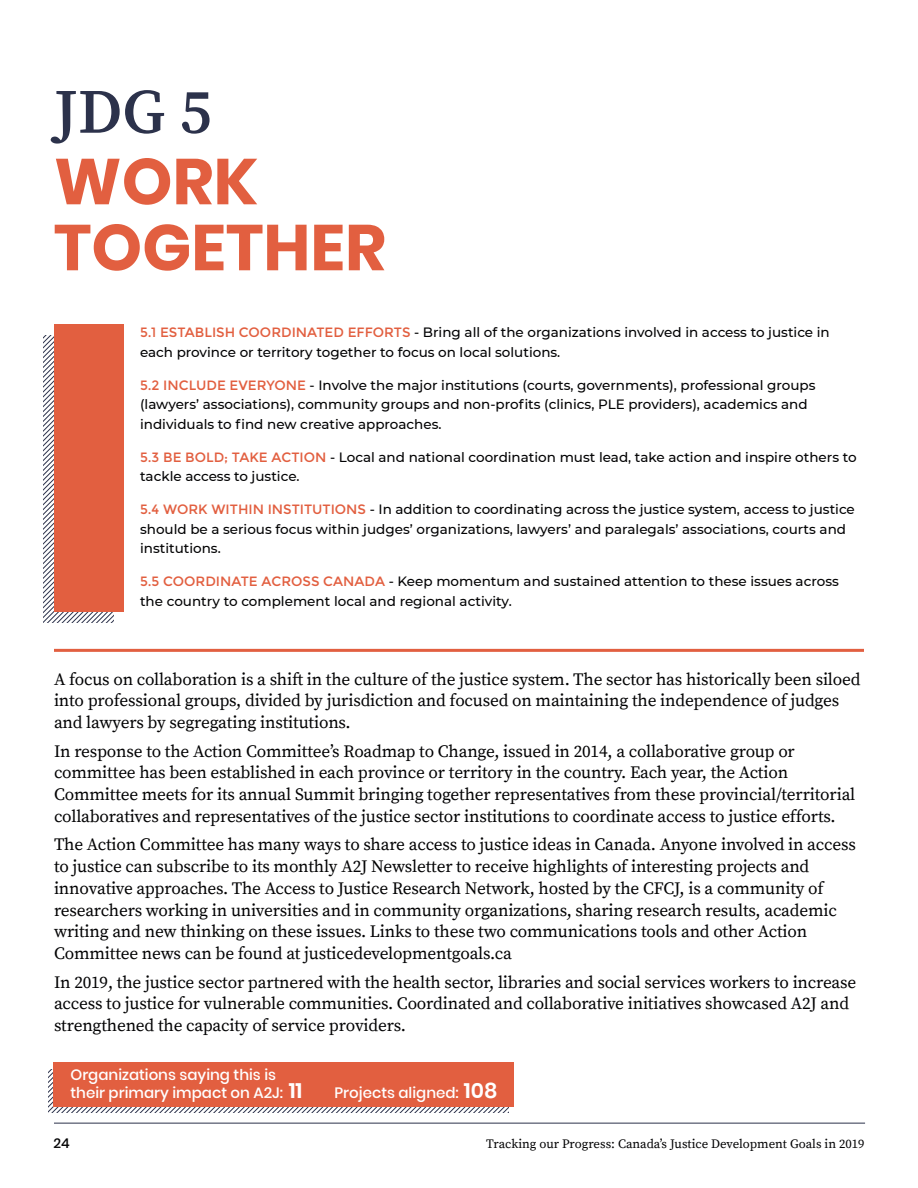
<style>
.page{position:relative;width:918px;height:1188px;background:#fff}
.page>*{position:absolute;margin:0;border:0;box-sizing:border-box;transform-origin:0 0}
.t1{font:700 64.5px/66px "Poppins";color:#e25f40}
.t2{font:600 63px "Source Serif Pro";color:#2c324b}
.t3{font:600 21px "Poppins";color:#fff}
.t4{font:17.25px/21.8px "Source Serif Pro";letter-spacing:-.01em;color:#020203}
.t5{font:500 15px/18px "Poppins";color:#fff}
.t6{font:500 13.5px/19.5px "Montserrat";color:#020203}
.t7{font:500 13.5px "Poppins";color:#020203}
.t8{font:12.75px "Source Serif Pro";color:#020203}
.s1{font-weight:400;color:#e25f40}
.s2{font-weight:600;font-size:21px}
</style>
<div class="page">
<hr style="left:54px;top:1123px;width:811px;height:1px;background:#2c324b">
<svg style="left:44px;top:335px;width:70px;height:287px"></svg>
<div style="left:54px;top:324px;width:70px;height:287px;background:#e25f40"></div>
<hr style="left:54px;top:649px;width:810px;height:3px;background:#e25f40">
<svg style="left:48px;top:1069px;width:461px;height:43px"></svg>
<div style="left:54px;top:1062px;width:460px;height:45px;background:#e25f40"></div>
<h2 class="t2" style="left:54px;top:75px;width:160px">JDG 5</h2>
<h1 class="t1" style="left:54px;top:149px;width:334px">WORK<br>TOGETHER</h1>
<p class="t6" style="left:140px;top:322px;width:691px"><span class="s1">5.1 ESTABLISH COORDINATED EFFORTS</span> - Bring all of the organizations involved in access to justice in each province or territory together to focus on local solutions.</p>
<p class="t6" style="left:140px;top:374px;width:677px"><span class="s1">5.2 INCLUDE EVERYONE</span> - Involve the major institutions (courts, governments), professional groups (lawyers’ associations), community groups and non-profits (clinics, PLE providers), academics and individuals to find new creative approaches.</p>
<p class="t6" style="left:140px;top:446px;width:718px"><span class="s1">5.3 BE BOLD; TAKE ACTION</span> - Local and national coordination must lead, take action and inspire others to tackle access to justice.</p>
<p class="t6" style="left:140px;top:499px;width:716px"><span class="s1">5.4 WORK WITHIN INSTITUTIONS</span> - In addition to coordinating across the justice system, access to justice should be a serious focus within judges’ organizations, lawyers’ and paralegals’ associations, courts and institutions.</p>
<p class="t6" style="left:140px;top:571px;width:700px"><span class="s1">5.5 COORDINATE ACROSS CANADA</span> - Keep momentum and sustained attention to these issues across the country to complement local and regional activity.</p>
<p class="t4" style="left:54px;top:669px;width:808px">A focus on collaboration is a shift in the culture of the justice system. The sector has historically been siloed into professional groups, divided by jurisdiction and focused on maintaining the independence of judges and lawyers by segregating institutions.</p>
<p class="t4" style="left:54px;top:741px;width:803px">In response to the Action Committee’s Roadmap to Change, issued in 2014, a collaborative group or committee has been established in each province or territory in the country. Each year, the Action Committee meets for its annual Summit bringing together representatives from these provincial/territorial collaboratives and representatives of the justice sector institutions to coordinate access to justice efforts.</p>
<p class="t4" style="left:54px;top:834px;width:803px">The Action Committee has many ways to share access to justice ideas in Canada. Anyone involved in access to justice can subscribe to its monthly A2J Newsletter to receive highlights of interesting projects and innovative approaches. The Access to Justice Research Network, hosted by the CFCJ, is a community of researchers working in universities and in community organizations, sharing research results, academic writing and new thinking on these issues. Links to these two communications tools and other Action Committee news can be found at justicedevelopmentgoals.ca</p>
<p class="t4" style="left:54px;top:972px;width:804px">In 2019, the justice sector partnered with the health sector, libraries and social services workers to increase access to justice for vulnerable communities. Coordinated and collaborative initiatives showcased A2J and strengthened the capacity of service providers.</p>
<p class="t5" style="left:70px;top:1066px;width:214px">Organizations saying this is their primary impact on A2J:</p>
<p class="t3" style="left:289px;top:1078px;width:15px">11</p>
<p class="t5" style="left:335px;top:1084px;width:164px">Projects aligned: <span class="s2">108</span></p>
<p class="t7" style="left:53px;top:1135px;width:18px">24</p>
<p class="t8" style="left:486px;top:1136px;width:380px">Tracking our Progress: Canada’s Justice Development Goals in 2019</p>
</div>
